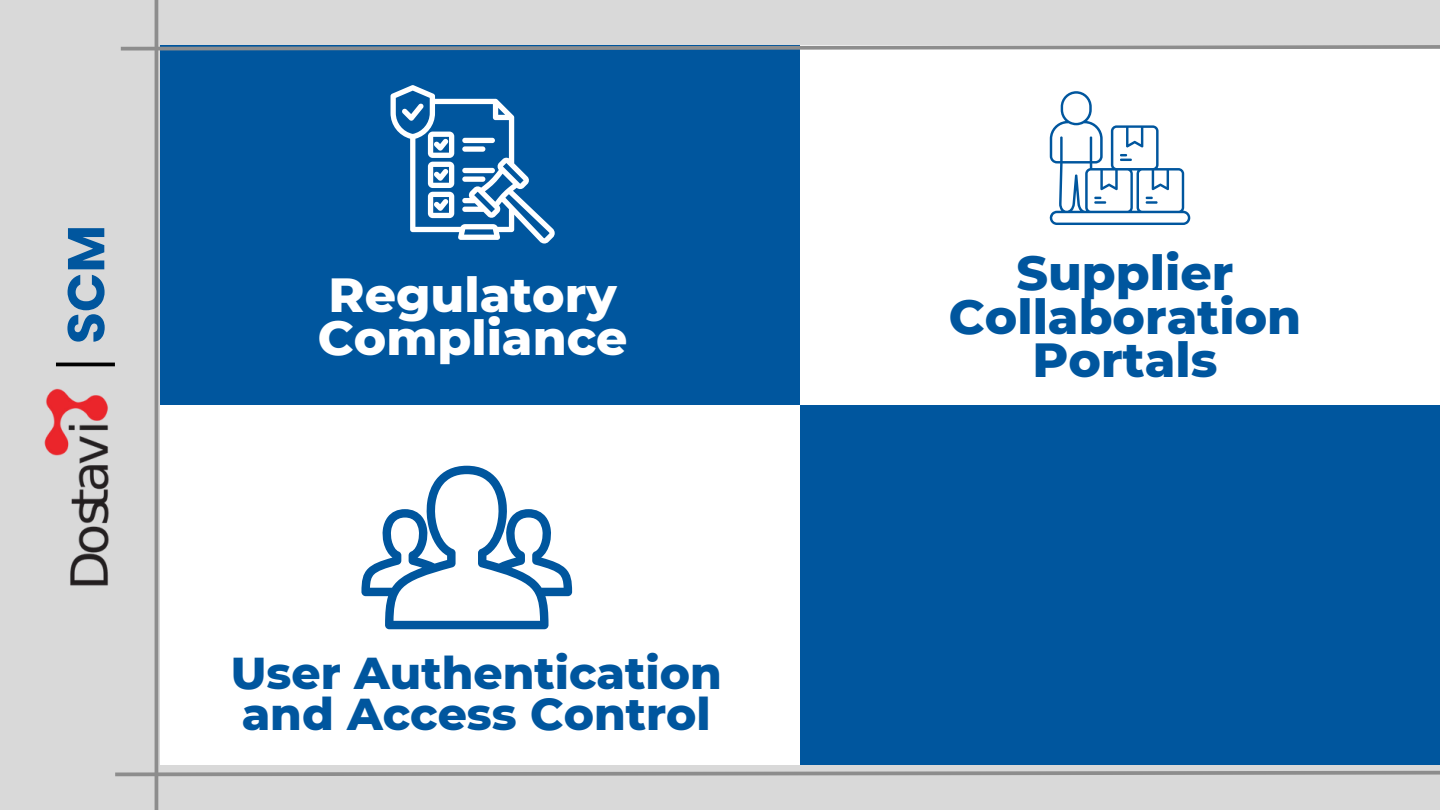
<style>
.page{position:relative;width:1440px;height:810px;background:#d9d9d9}
.page>*{position:absolute;margin:0;border:0;box-sizing:border-box;transform-origin:0 0}
.t1{font:700 51.75px "Poppins";color:#00569e}
.t2{font:800 48.88px/43.4px "Montserrat";color:#00569e;text-align:center}
.t3{font:800 48.88px/43.4px "Montserrat";color:#fff}
.t4{font:800 45.5px/40.9px "Montserrat";color:#00569e}
</style>
<div class="page">
<div style="left:160px;top:45px;width:640px;height:360px;background:#00569e"></div>
<div style="left:800px;top:405px;width:640px;height:360px;background:#00569e"></div>
<div style="left:800px;top:45px;width:640px;height:360px;background:#fff"></div>
<div style="left:160px;top:405px;width:640px;height:360px;background:#fff"></div>
<svg style="left:391px;top:85px;width:164px;height:158px"></svg>
<svg style="left:1049px;top:91px;width:142px;height:134px"></svg>
<svg style="left:361px;top:466px;width:211px;height:163px"></svg>
<svg style="left:120px;top:43px;width:1320px;height:9px"></svg>
<svg style="left:115px;top:769px;width:1325px;height:9px"></svg>
<hr style="left:155px;top:0;width:3px;height:810px;background:#8d8d8d">
<img style="left:44px;top:362px;width:71px;height:224px">
<p class="t1" style="left:50px;top:344px;width:120px;rotate:-90deg">SCM</p>
<p class="t3" style="left:318px;top:273px;width:311px">Regulatory<br>Compliance</p>
<p class="t4" style="left:231px;top:652px;width:492px">User Authentication and Access Control</p>
<p class="t2" style="left:949px;top:251px;width:354px">Supplier<br>Collaboration<br>Portals</p>
</div>
